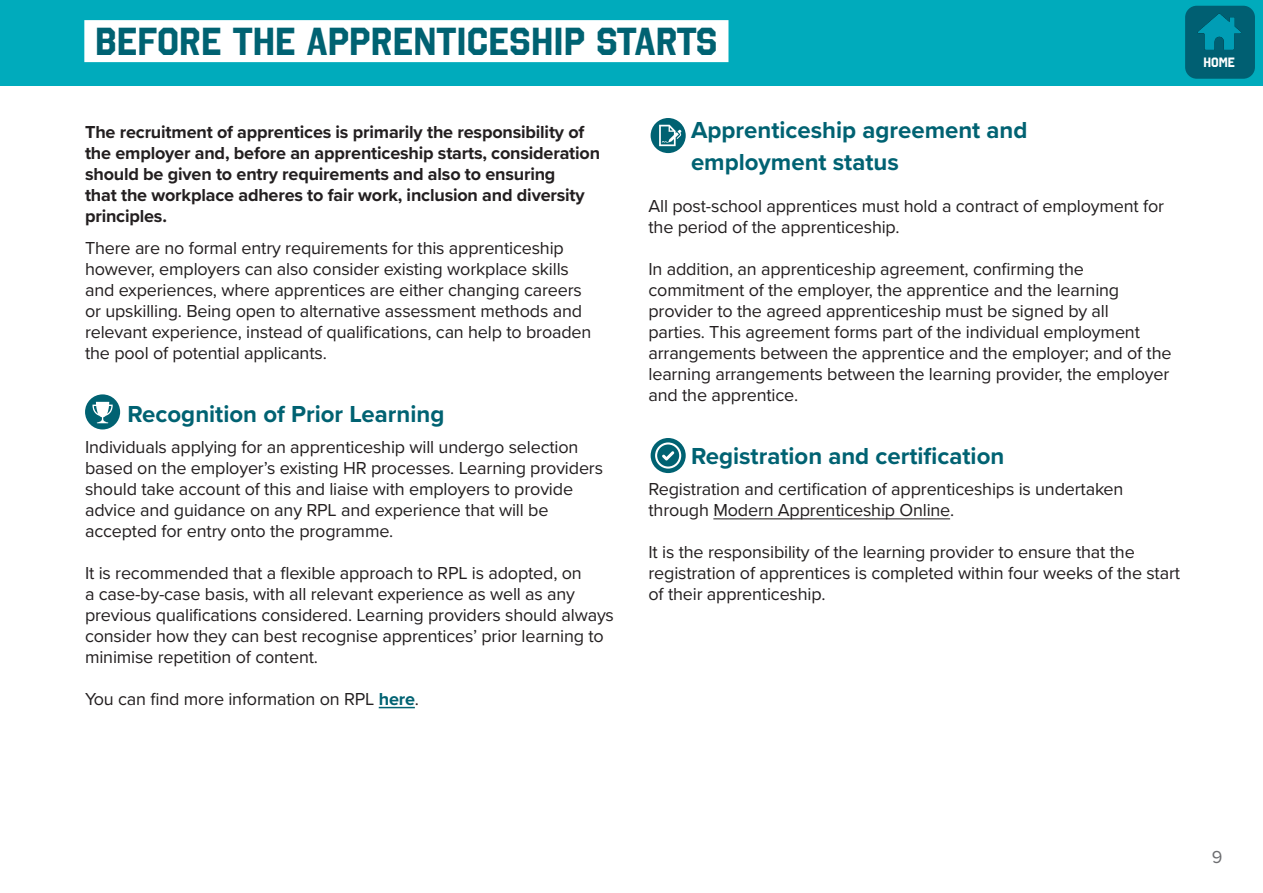
<style>
.page{position:relative;width:1263px;height:893px;background:#fff}
.page>*{position:absolute;margin:0;border:0;box-sizing:border-box;transform-origin:0 0}
.h1__teal{font:700 39px "Octin College Rg";color:#006272}
.h2__teal{font:700 24px "Proxima Nova";color:#006272}
.p__black{font:700 24px/31.5px "Proxima Nova";color:#006272}
.p__black-2{font:18px/21px "Proxima Nova";letter-spacing:-.01em;color:#231f20}
.p__black-3{font:700 18px/21px "Proxima Nova";letter-spacing:-.01em;color:#231f20}
.t1{font:18px "Proxima Nova";color:#6c6d70}
.t2{font:700 13.5px "Octin College Rg";color:#fff}
.s1{font-weight:700;color:#006272}
</style>
<div class="page">
<hr style="left:379px;top:707px;width:36px;height:1px;background:#006272">
<hr style="left:713px;top:518px;width:237px;height:1px;background:#231f20">
<div style="left:0;top:0;width:1263px;height:85px;background:#00abbc"></div>
<div style="left:84px;top:20px;width:644px;height:42px;background:#fff"></div>
<div style="left:85px;top:394px;width:35px;height:35px;background:#006272;border-radius:50%"></div>
<svg style="left:92px;top:402px;width:21px;height:21px"></svg>
<div style="left:651px;top:118px;width:35px;height:35px;background:#006272;border-radius:50%"></div>
<svg style="left:659px;top:125px;width:22px;height:21px"></svg>
<div style="left:651px;top:438px;width:35px;height:35px;background:#006272;border-radius:50%"></div>
<svg style="left:655px;top:442px;width:26px;height:27px"></svg>
<div style="left:1185px;top:6px;width:70px;height:73px;background:#005f72;border-radius:12px"></div>
<img style="left:1185px;top:5px;width:70px;height:45px">
<p class="h1__teal" style="left:95px;top:19px;width:624px">BEFORE THE APPRENTICESHIP STARTS</p>
<p class="p__black-3" style="left:85px;top:121px;width:517px">The recruitment of apprentices is primarily the responsibility of the employer and, before an apprenticeship starts, consideration should be given to entry requirements and also to ensuring<br>that the workplace adheres to fair work, inclusion and diversity principles.</p>
<p class="p__black-2" style="left:85px;top:236px;width:508px">There are no formal entry requirements for this apprenticeship however, employers can also consider existing workplace skills and experiences, where apprentices are either changing careers or upskilling. Being open to alternative assessment methods and relevant experience, instead of qualifications, can help to broaden the pool of potential applicants.</p>
<p class="h2__teal" style="left:128px;top:396px;width:318px">Recognition of Prior Learning</p>
<p class="p__black-2" style="left:85px;top:436px;width:520px">Individuals applying for an apprenticeship will undergo selection based on the employer’s existing HR processes. Learning providers should take account of this and liaise with employers to provide advice and guidance on any RPL and experience that will be accepted for entry onto the programme.</p>
<p class="p__black-2" style="left:85px;top:562px;width:530px">It is recommended that a flexible approach to RPL is adopted, on<br>a case-by-case basis, with all relevant experience as well as any previous qualifications considered. Learning providers should always consider how they can best recognise apprentices’ prior learning to minimise repetition of content.</p>
<p class="p__black-2" style="left:85px;top:688px;width:335px">You can find more information on RPL <span class="s1">here</span>.</p>
<p class="p__black" style="left:691px;top:114px;width:338px">Apprenticeship agreement and employment status</p>
<p class="p__black-2" style="left:648px;top:194px;width:517px">All post-school apprentices must hold a contract of employment for the period of the apprenticeship.</p>
<p class="p__black-2" style="left:648px;top:257px;width:525px">In addition, an apprenticeship agreement, confirming the commitment of the employer, the apprentice and the learning provider to the agreed apprenticeship must be signed by all<br>parties. This agreement forms part of the individual employment arrangements between the apprentice and the employer; and of the learning arrangements between the learning provider, the employer and the apprentice.</p>
<p class="h2__teal" style="left:691px;top:438px;width:315px">Registration and certification</p>
<p class="p__black-2" style="left:648px;top:478px;width:476px">Registration and certification of apprenticeships is undertaken through Modern Apprenticeship Online.</p>
<p class="p__black-2" style="left:648px;top:541px;width:533px">It is the responsibility of the learning provider to ensure that the registration of apprentices is completed within four weeks of the start of their apprenticeship.</p>
<p class="t2" style="left:1203px;top:55px;width:33px">HOME</p>
<p class="t1" style="left:1212px;top:843px;width:12px">9</p>
</div>
